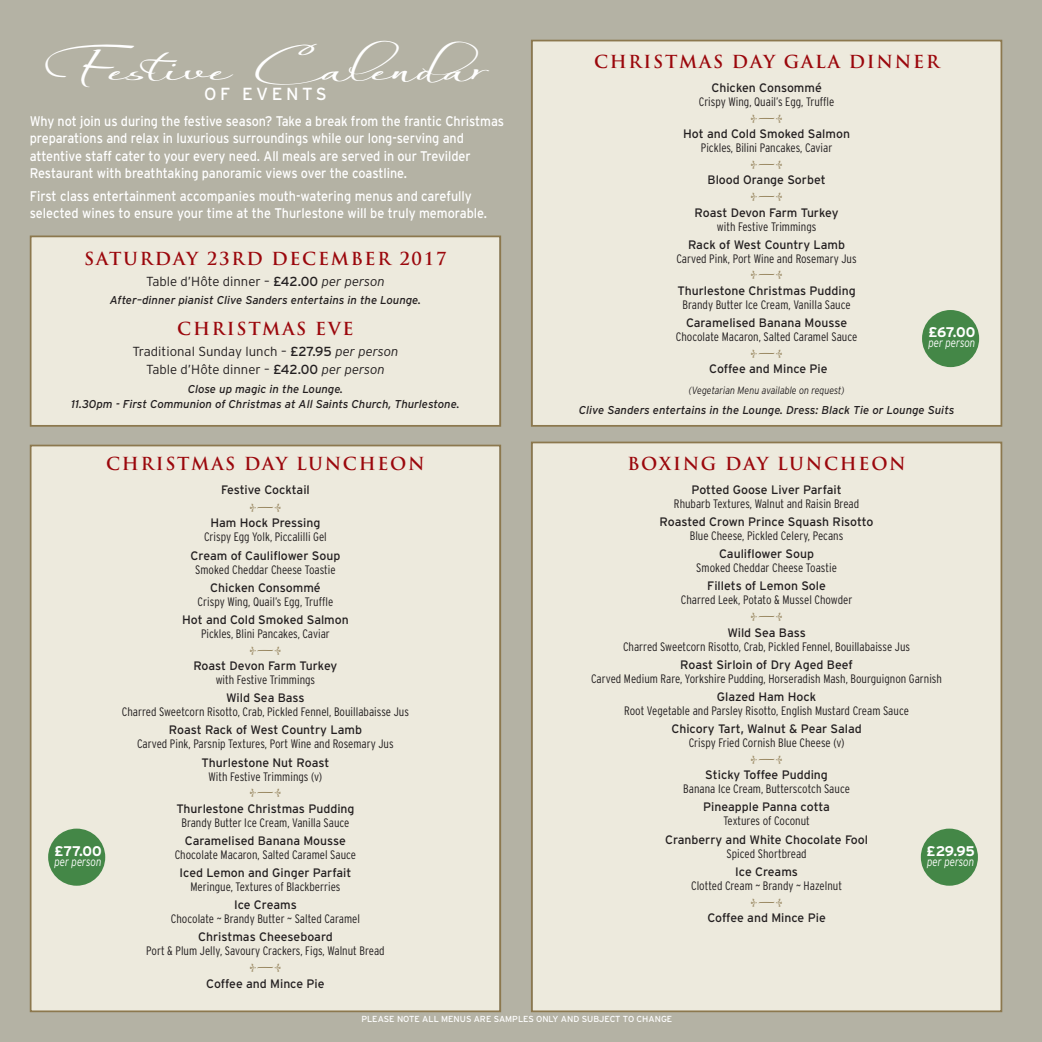
<style>
.page{position:relative;width:1042px;height:1042px;background:#b4b2a4}
.page>*{position:absolute;margin:0;border:0;box-sizing:border-box;transform-origin:0 0}
.t1{font:31.5px "Always";color:#fff;scale:1.35 1}
.t2{font:700 17.5px "Trajan Pro";letter-spacing:.1em;color:#9b070c}
.t3{font:17.5px "Interstate";letter-spacing:.2em;color:#fff}
.t4{font:15.75px "Isis Plain";color:#8c784e}
.t5{font:14px/17.5px "Interstate";letter-spacing:-.005em;color:#fff;scale:.9 1}
.t6{font:700 14px "Interstate";letter-spacing:-.015em;color:#fff}
.t7{font:300 13.12px/18.2px "Interstate";color:#231f20;text-align:center}
.t8{font:300 condensed 12.25px "Interstate";color:#231f20}
.t9{font:12.25px "Interstate";color:#231f20}
.t10{font:italic 300 12.25px "Interstate";color:#fff;scale:.8 1}
.t11{font:italic 11.38px/15.8px "Interstate";color:#231f20;text-align:center}
.t12{font:italic 300 10.5px "Interstate";color:#231f20;scale:.85 1}
.t13{font:8.75px "Interstate";color:#fff}
.s1{font-weight:400}
.s2{font-style:italic}
</style>
<div class="page">
<div style="left:533px;top:41px;width:467px;height:384px;background:#edeadd"></div>
<div style="left:531px;top:40px;width:471px;height:387px;border:2px solid #8c784e"></div>
<div style="left:533px;top:443px;width:467px;height:567px;background:#edeadd"></div>
<div style="left:531px;top:441px;width:471px;height:571px;border:2px solid #8c784e"></div>
<div style="left:32px;top:237px;width:467px;height:188px;background:#edeadd"></div>
<div style="left:30px;top:235px;width:471px;height:192px;border:2px solid #8c784e"></div>
<div style="left:32px;top:446px;width:467px;height:564px;background:#edeadd"></div>
<div style="left:30px;top:445px;width:471px;height:567px;border:2px solid #8c784e"></div>
<div style="left:922px;top:310px;width:57px;height:57px;background:#448747;border-radius:50%"></div>
<div style="left:48px;top:828px;width:57px;height:57px;background:#448747;border-radius:50%"></div>
<div style="left:921px;top:828px;width:57px;height:57px;background:#448747;border-radius:50%"></div>
<h1 class="t1" style="left:42px;top:50px;width:333px">Festive Calendar</h1>
<h2 class="t3" style="left:204px;top:84px;width:124px">OF EVENTS</h2>
<p class="t5" style="left:30px;top:112px;width:529px">Why not join us during the festive season? Take a break from the frantic Christmas preparations and relax in luxurious surroundings while our long-serving and attentive staff cater to your every need. All meals are served in our Trevilder Restaurant with breathtaking panoramic views over the coastline.</p>
<p class="t5" style="left:30px;top:187px;width:510px">First class entertainment accompanies mouth-watering menus and carefully selected wines to ensure your time at the Thurlestone will be truly memorable.</p>
<h2 class="t2" style="left:84px;top:252px;width:364px">SATURDAY 23RD DECEMBER 2017</h2>
<p class="t7" style="left:146px;top:272px;width:240px">Table d’Hôte dinner – <span class="s1">£42.00</span> <span class="s2">per person</span></p>
<p class="t11" style="left:110px;top:292px;width:313px">After–dinner pianist Clive Sanders entertains in the Lounge.</p>
<h2 class="t2" style="left:177px;top:322px;width:178px">CHRISTMAS EVE</h2>
<p class="t7" style="left:132px;top:342px;width:268px">Traditional Sunday lunch – <span class="s1">£27.95</span> <span class="s2">per person<br></span>Table d’Hôte dinner – <span class="s1">£42.00</span> <span class="s2">per person</span></p>
<p class="t11" style="left:71px;top:381px;width:390px">Close up magic in the Lounge.<br>11.30pm - First Communion of Christmas at All Saints Church, Thurlestone.</p>
<h2 class="t2" style="left:106px;top:456px;width:320px">CHRISTMAS DAY LUNCHEON</h2>
<p class="t9" style="left:221px;top:482px;width:90px">Festive Cocktail</p>
<p class="t4" style="left:249px;top:502px;width:34px">∞—±</p>
<p class="t9" style="left:210px;top:516px;width:112px">Ham Hock Pressing</p>
<p class="t8" style="left:204px;top:530px;width:124px">Crispy Egg Yolk, Piccalilli Gel</p>
<p class="t9" style="left:191px;top:548px;width:151px">Cream of Cauliflower Soup</p>
<p class="t8" style="left:195px;top:562px;width:142px">Smoked Cheddar Cheese Toastie</p>
<p class="t9" style="left:210px;top:580px;width:112px">Chicken Consommé</p>
<p class="t8" style="left:198px;top:594px;width:137px">Crispy Wing, Quail’s Egg, Truffle</p>
<p class="t9" style="left:182px;top:612px;width:168px">Hot and Cold Smoked Salmon</p>
<p class="t8" style="left:201px;top:626px;width:130px">Pickles, Blini Pancakes, Caviar</p>
<p class="t4" style="left:249px;top:645px;width:34px">∞—±</p>
<p class="t9" style="left:193px;top:658px;width:145px">Roast Devon Farm Turkey</p>
<p class="t8" style="left:216px;top:673px;width:101px">with Festive Trimmings</p>
<p class="t9" style="left:226px;top:691px;width:80px">Wild Sea Bass</p>
<p class="t8" style="left:122px;top:705px;width:289px">Charred Sweetcorn Risotto, Crab, Pickled Fennel, Bouillabaisse Jus</p>
<p class="t9" style="left:169px;top:723px;width:195px">Roast Rack of West Country Lamb</p>
<p class="t8" style="left:137px;top:737px;width:258px">Carved Pink, Parsnip Textures, Port Wine and Rosemary Jus</p>
<p class="t9" style="left:202px;top:755px;width:129px">Thurlestone Nut Roast</p>
<p class="t8" style="left:209px;top:769px;width:115px">With Festive Trimmings (v)</p>
<p class="t4" style="left:249px;top:788px;width:34px">∞—±</p>
<p class="t9" style="left:176px;top:801px;width:180px">Thurlestone Christmas Pudding</p>
<p class="t8" style="left:181px;top:815px;width:170px">Brandy Butter Ice Cream, Vanilla Sauce</p>
<p class="t9" style="left:185px;top:833px;width:163px">Caramelised Banana Mousse</p>
<p class="t8" style="left:175px;top:847px;width:183px">Chocolate Macaron, Salted Caramel Sauce</p>
<p class="t9" style="left:180px;top:865px;width:173px">Iced Lemon and Ginger Parfait</p>
<p class="t8" style="left:190px;top:879px;width:151px">Meringue, Textures of Blackberries</p>
<p class="t9" style="left:234px;top:898px;width:64px">Ice Creams</p>
<p class="t8" style="left:171px;top:912px;width:191px">Chocolate ~ Brandy Butter ~ Salted Caramel</p>
<p class="t9" style="left:198px;top:930px;width:136px">Christmas Cheeseboard</p>
<p class="t8" style="left:146px;top:944px;width:240px">Port &amp; Plum Jelly, Savoury Crackers, Figs, Walnut Bread</p>
<p class="t4" style="left:249px;top:962px;width:34px">∞—±</p>
<p class="t9" style="left:206px;top:976px;width:120px">Coffee and Mince Pie</p>
<p class="t6" style="left:54px;top:842px;width:49px">£77.00</p>
<p class="t10" style="left:54px;top:854px;width:60px">per person</p>
<h2 class="t2" style="left:594px;top:55px;width:347px">CHRISTMAS DAY GALA DINNER</h2>
<p class="t9" style="left:711px;top:81px;width:112px">Chicken Consommé</p>
<p class="t8" style="left:699px;top:95px;width:137px">Crispy Wing, Quail’s Egg, Truffle</p>
<p class="t4" style="left:750px;top:113px;width:34px">∞—±</p>
<p class="t9" style="left:683px;top:127px;width:168px">Hot and Cold Smoked Salmon</p>
<p class="t8" style="left:701px;top:141px;width:133px">Pickles, Bilini Pancakes, Caviar</p>
<p class="t4" style="left:750px;top:159px;width:34px">∞—±</p>
<p class="t9" style="left:707px;top:173px;width:120px">Blood Orange Sorbet</p>
<p class="t4" style="left:750px;top:192px;width:34px">∞—±</p>
<p class="t9" style="left:694px;top:205px;width:145px">Roast Devon Farm Turkey</p>
<p class="t8" style="left:717px;top:219px;width:101px">with Festive Trimmings</p>
<p class="t9" style="left:688px;top:237px;width:158px">Rack of West Country Lamb</p>
<p class="t8" style="left:676px;top:251px;width:182px">Carved Pink, Port Wine and Rosemary Jus</p>
<p class="t4" style="left:750px;top:270px;width:34px">∞—±</p>
<p class="t9" style="left:677px;top:283px;width:180px">Thurlestone Christmas Pudding</p>
<p class="t8" style="left:682px;top:297px;width:170px">Brandy Butter Ice Cream, Vanilla Sauce</p>
<p class="t9" style="left:686px;top:316px;width:163px">Caramelised Banana Mousse</p>
<p class="t8" style="left:676px;top:330px;width:183px">Chocolate Macaron, Salted Caramel Sauce</p>
<p class="t4" style="left:750px;top:348px;width:34px">∞—±</p>
<p class="t9" style="left:709px;top:362px;width:120px">Coffee and Mince Pie</p>
<p class="t12" style="left:689px;top:384px;width:185px">(Vegetarian Menu available on request)</p>
<p class="t11" style="left:579px;top:402px;width:377px">Clive Sanders entertains in the Lounge. Dress: Black Tie or Lounge Suits</p>
<p class="t6" style="left:928px;top:324px;width:49px">£67.00</p>
<p class="t10" style="left:928px;top:336px;width:60px">per person</p>
<h2 class="t2" style="left:627px;top:456px;width:280px">BOXING DAY LUNCHEON</h2>
<p class="t9" style="left:691px;top:482px;width:151px">Potted Goose Liver Parfait</p>
<p class="t8" style="left:674px;top:496px;width:187px">Rhubarb Textures, Walnut and Raisin Bread</p>
<p class="t9" style="left:659px;top:515px;width:215px">Roasted Crown Prince Squash Risotto</p>
<p class="t8" style="left:690px;top:529px;width:155px">Blue Cheese, Pickled Celery, Pecans</p>
<p class="t9" style="left:719px;top:547px;width:96px">Cauliflower Soup</p>
<p class="t8" style="left:696px;top:561px;width:142px">Smoked Cheddar Cheese Toastie</p>
<p class="t9" style="left:707px;top:579px;width:120px">Fillets of Lemon Sole</p>
<p class="t8" style="left:681px;top:593px;width:173px">Charred Leek, Potato &amp; Mussel Chowder</p>
<p class="t4" style="left:750px;top:612px;width:34px">∞—±</p>
<p class="t9" style="left:727px;top:625px;width:80px">Wild Sea Bass</p>
<p class="t8" style="left:623px;top:639px;width:289px">Charred Sweetcorn Risotto, Crab, Pickled Fennel, Bouillabaisse Jus</p>
<p class="t9" style="left:680px;top:657px;width:174px">Roast Sirloin of Dry Aged Beef</p>
<p class="t8" style="left:591px;top:671px;width:352px">Carved Medium Rare, Yorkshire Pudding, Horseradish Mash, Bourguignon Garnish</p>
<p class="t9" style="left:717px;top:689px;width:101px">Glazed Ham Hock</p>
<p class="t8" style="left:624px;top:703px;width:286px">Root Vegetable and Parsley Risotto, English Mustard Cream Sauce</p>
<p class="t9" style="left:671px;top:722px;width:192px">Chicory Tart, Walnut &amp; Pear Salad</p>
<p class="t8" style="left:688px;top:736px;width:157px">Crispy Fried Cornish Blue Cheese (v)</p>
<p class="t4" style="left:750px;top:754px;width:34px">∞—±</p>
<p class="t9" style="left:705px;top:768px;width:124px">Sticky Toffee Pudding</p>
<p class="t8" style="left:683px;top:782px;width:168px">Banana Ice Cream, Butterscotch Sauce</p>
<p class="t9" style="left:703px;top:800px;width:128px">Pineapple Panna cotta</p>
<p class="t8" style="left:723px;top:814px;width:88px">Textures of Coconut</p>
<p class="t9" style="left:665px;top:832px;width:205px">Cranberry and White Chocolate Fool</p>
<p class="t8" style="left:726px;top:846px;width:82px">Spiced Shortbread</p>
<p class="t9" style="left:735px;top:864px;width:64px">Ice Creams</p>
<p class="t8" style="left:691px;top:878px;width:152px">Clotted Cream ~ Brandy ~ Hazelnut</p>
<p class="t4" style="left:750px;top:897px;width:34px">∞—±</p>
<p class="t9" style="left:707px;top:910px;width:120px">Coffee and Mince Pie</p>
<p class="t6" style="left:926px;top:842px;width:50px">£29.95</p>
<p class="t10" style="left:927px;top:854px;width:60px">per person</p>
<p class="t13" style="left:361px;top:1013px;width:312px">PLEASE NOTE ALL MENUS ARE SAMPLES ONLY AND SUBJECT TO CHANGE</p>
</div>
